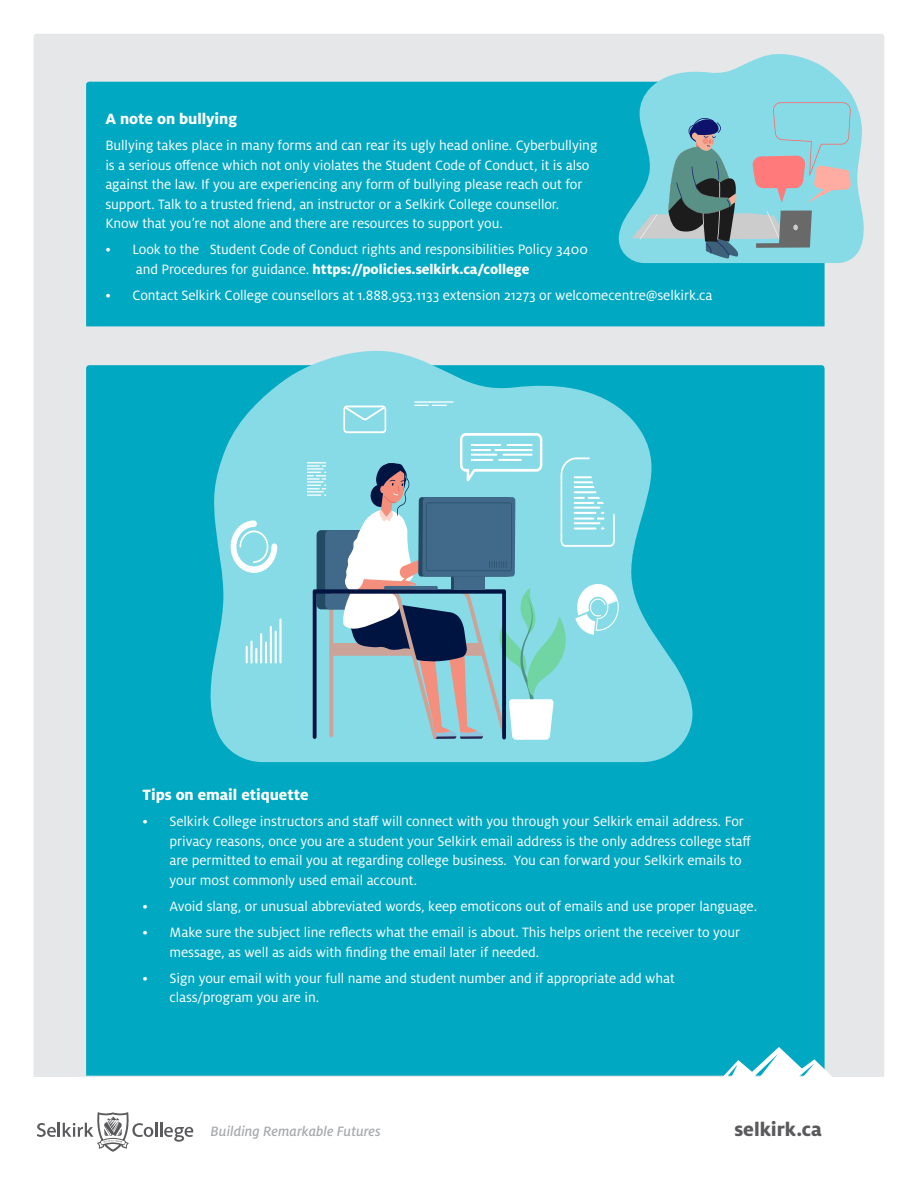
<style>
.page{position:relative;width:918px;height:1188px;background:#fff}
.page>*{position:absolute;margin:0;border:0;box-sizing:border-box;transform-origin:0 0}
.t1{font:800 21px "Milo OT";color:#5a5a5d}
.Call_to_Action{font:800 16.5px "Milo OT";letter-spacing:-.005em;color:#fff}
.Call_to_Action-2{font:15px/19.5px "Milo OT";letter-spacing:-.005em;color:#fff}
.t2{font:italic 500 15px "Milo OT";color:#a8aaad}
.s1{font-weight:800}
</style>
<div class="page">
<div style="left:33px;top:34px;width:851px;height:1013px;background:#e6e7e9"></div>
<div style="left:86px;top:82px;width:739px;height:244px;background:#00a8c2"></div>
<div style="left:86px;top:365px;width:739px;height:682px;background:#00a8c2"></div>
<svg style="left:617px;top:51px;width:248px;height:212px;background:#92d7e1"></svg>
<svg style="left:209px;top:345px;width:487px;height:417px;background:#66ccdb"></svg>
<svg style="left:33px;top:1047px;width:851px;height:89px"></svg>
<svg style="left:37px;top:1112px;width:156px;height:40px"></svg>
<svg style="left:231px;top:520px;width:46px;height:53px"></svg>
<svg style="left:246px;top:646px;width:2px;height:18px"></svg>
<hr style="left:250px;top:641px;width:3px;height:23px;background:#fff">
<svg style="left:255px;top:648px;width:2px;height:16px"></svg>
<hr style="left:260px;top:633px;width:2px;height:31px;background:#fff">
<hr style="left:265px;top:642px;width:2px;height:22px;background:#fff">
<hr style="left:270px;top:626px;width:2px;height:38px;background:#fff">
<hr style="left:275px;top:631px;width:2px;height:33px;background:#fff">
<hr style="left:279px;top:619px;width:3px;height:45px;background:#fff">
<svg style="left:307px;top:401px;width:314px;height:339px;background:#86c1cd"></svg>
<svg style="left:632px;top:102px;width:219px;height:158px;background:#83b7bf"></svg>
<p class="Call_to_Action" style="left:105px;top:109px;width:133px">A note on bullying</p>
<p class="Call_to_Action-2" style="left:105px;top:136px;width:494px">Bullying takes place in many forms and can rear its ugly head online. Cyberbullying is a serious offence which not only violates the Student Code of Conduct, it is also against the law. If you are experiencing any form of bullying please reach out for support. Talk to a trusted friend, an instructor or a Selkirk College counsellor.<br>Know that you’re not alone and there are resources to support you.</p>
<p class="Call_to_Action-2" style="left:136px;top:240px;width:454px;text-indent:-31px">• Look to the Student Code of Conduct rights and responsibilities Policy 3400 and Procedures for guidance. <span class="s1">https://policies.selkirk.ca/college</span></p>
<p class="Call_to_Action-2" style="left:105px;top:286px;width:609px">• Contact Selkirk College counsellors at 1.888.953.1133 extension 21273 or welcomecentre@selkirk.ca</p>
<p class="Call_to_Action" style="left:143px;top:785px;width:168px">Tips on email etiquette</p>
<p class="Call_to_Action-2" style="left:170px;top:812px;width:583px;text-indent:-27px">• Selkirk College instructors and staff will connect with you through your Selkirk email address. For privacy reasons, once you are a student your Selkirk email address is the only address college staff are permitted to email you at regarding college business. You can forward your Selkirk emails to your most commonly used email account.</p>
<p class="Call_to_Action-2" style="left:143px;top:897px;width:616px">• Avoid slang, or unusual abbreviated words, keep emoticons out of emails and use proper language.</p>
<p class="Call_to_Action-2" style="left:170px;top:923px;width:572px;text-indent:-27px">• Make sure the subject line reflects what the email is about. This helps orient the receiver to your message, as well as aids with finding the email later if needed.</p>
<p class="Call_to_Action-2" style="left:170px;top:969px;width:507px;text-indent:-27px">• Sign your email with your full name and student number and if appropriate add what class/program you are in.</p>
<p class="t2" style="left:211px;top:1123px;width:172px">Building Remarkable Futures</p>
<p class="t1" style="left:734px;top:1118px;width:89px">selkirk.ca</p>
</div>
